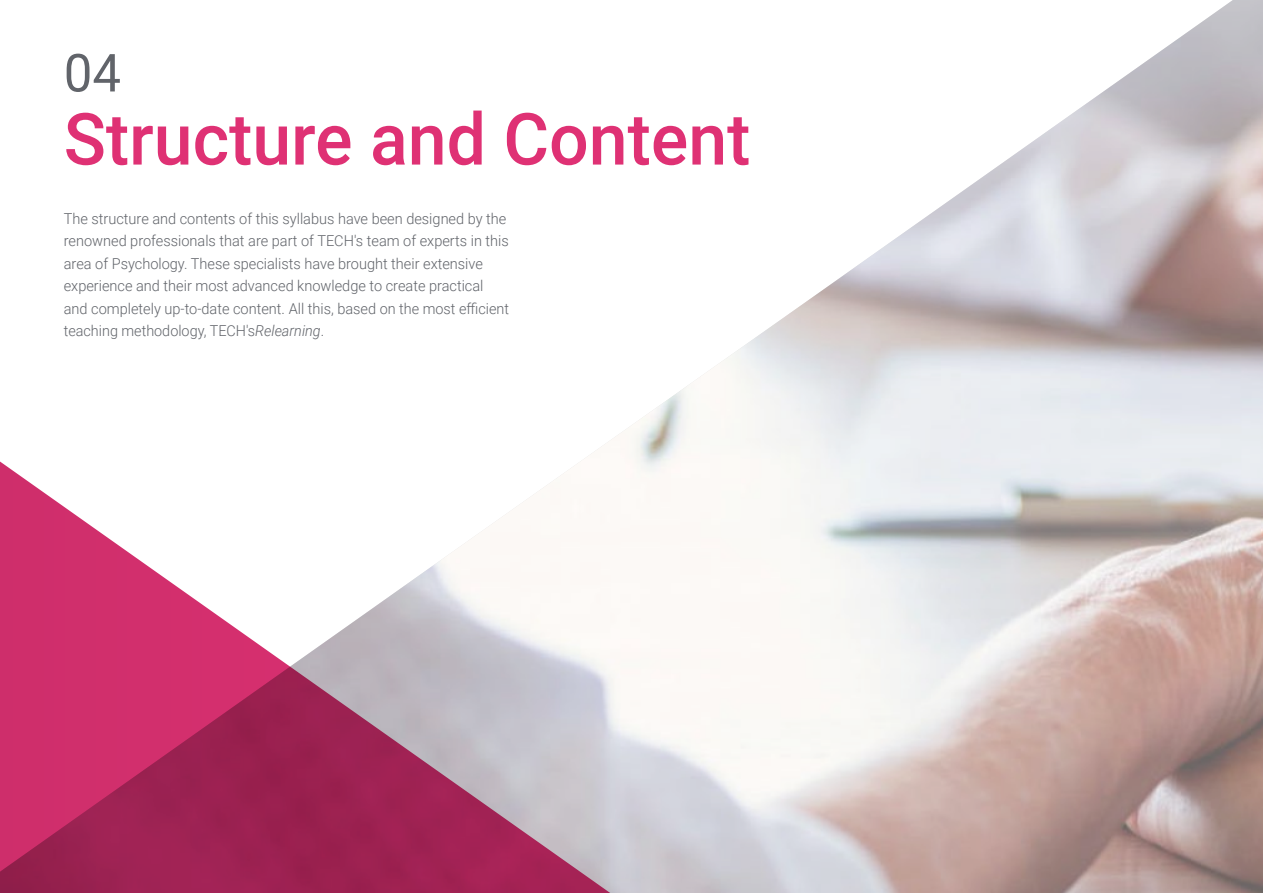
<style>
.page{position:relative;width:1263px;height:893px;background:#fff}
.page>*{position:absolute;margin:0;border:0;box-sizing:border-box;transform-origin:0 0}
.t1{font:500 72px "Roboto";color:#df3174}
.t2{font:52.5px "Roboto";color:#61646a}
.t3{font:300 15px/22.5px "Roboto";color:#61646a}
.s1{font-style:italic}
</style>
<div class="page">
<img style="left:603px;top:0;width:660px;height:893px">
<svg style="left:0;top:446px;width:640px;height:447px"></svg>
<h2 class="t2" style="left:64px;top:36px;width:59px">04</h2>
<h1 class="t1" style="left:64px;top:89px;width:688px">Structure and Content</h1>
<p class="t3" style="left:64px;top:207px;width:447px">The structure and contents of this syllabus have been designed by the renowned professionals that are part of TECH's team of experts in this area of Psychology. These specialists have brought their extensive experience and their most advanced knowledge to create practical and completely up-to-date content. All this, based on the most efficient teaching methodology, TECH's<span class="s1">Relearning</span>.</p>
</div>
